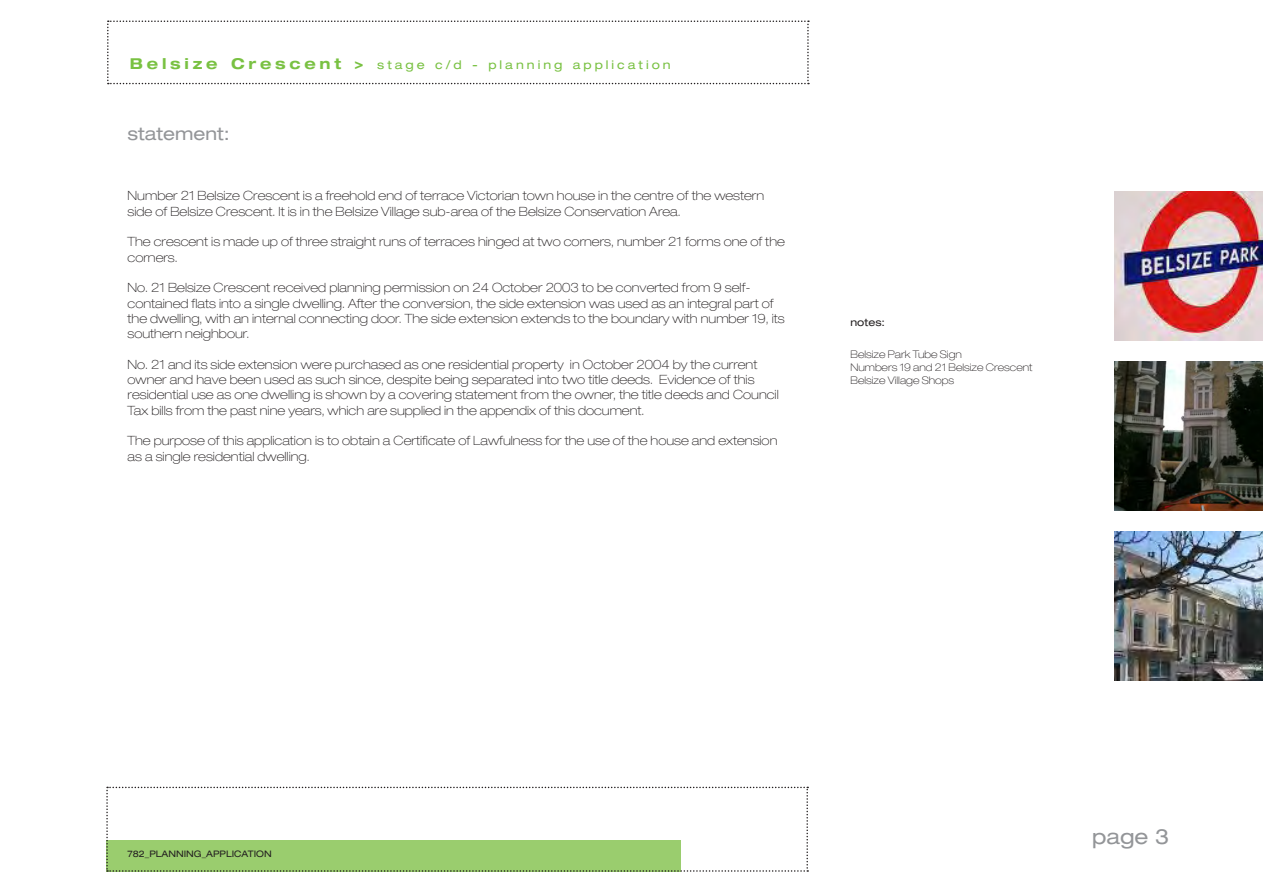
<style>
.page{position:relative;width:1263px;height:893px;background:#fff}
.page>*{position:absolute;margin:0;border:0;box-sizing:border-box;transform-origin:0 0}
.t1{font:expanded 21px "Helvetica Neue LT Std";color:#939598}
.t2{font:expanded 18px "Helvetica Neue LT Std";color:#939598}
.t3{font:100 expanded 12.75px/15.3px "Helvetica Neue LT Std";color:#231f20}
.t4{font:expanded 12px "Helvetica Neue LT Std";letter-spacing:.25em;color:#79c142}
.t5{font:100 expanded 10.5px "Helvetica Neue LT Std";color:#231f20}
.t6{font:expanded 10.5px "Helvetica Neue LT Std";color:#231f20}
.t7{font:expanded 9px "Helvetica Neue LT Std";color:#231f20}
.s1{font-weight:700;font-size:15px}
</style>
<div class="page">
<svg style="left:106px;top:787px;width:702px;height:85px"></svg>
<svg style="left:107px;top:21px;width:702px;height:63px"></svg>
<img style="left:1115px;top:191px;width:148px;height:149px">
<img style="left:1115px;top:531px;width:148px;height:149px">
<img style="left:1115px;top:361px;width:148px;height:149px">
<p class="t4" style="left:130px;top:57px;width:542px"><span class="s1">Belsize Crescent &gt;</span> stage c/d - planning application</p>
<p class="t2" style="left:128px;top:123px;width:104px">statement:</p>
<p class="t3" style="left:128px;top:188px;width:638px">Number 21 Belsize Crescent is a freehold end of terrace Victorian town house in the centre of the western side of Belsize Crescent. It is in the Belsize Village sub-area of the Belsize Conservation Area.</p>
<p class="t3" style="left:128px;top:234px;width:659px">The crescent is made up of three straight runs of terraces hinged at two corners, number 21 forms one of the corners.</p>
<p class="t3" style="left:128px;top:280px;width:659px">No. 21 Belsize Crescent received planning permission on 24 October 2003 to be converted from 9 self&shy;contained flats into a single dwelling. After the conversion, the side extension was used as an integral part of the dwelling, with an internal connecting door. The side extension extends to the boundary with number 19, its southern neighbour.</p>
<p class="t3" style="left:128px;top:356px;width:653px">No. 21 and its side extension were purchased as one residential property in October 2004 by the current owner and have been used as such since, despite being separated into two title deeds. Evidence of this residential use as one dwelling is shown by a covering statement from the owner, the title deeds and Council Tax bills from the past nine years, which are supplied in the appendix of this document.</p>
<p class="t3" style="left:128px;top:433px;width:651px">The purpose of this application is to obtain a Certificate of Lawfulness for the use of the house and extension as a single residential dwelling.</p>
<p class="t6" style="left:850px;top:316px;width:36px">notes:</p>
<p class="t5" style="left:850px;top:348px;width:113px">Belsize Park Tube Sign</p>
<p class="t5" style="left:850px;top:361px;width:183px">Numbers 19 and 21 Belsize Crescent</p>
<p class="t5" style="left:850px;top:374px;width:105px">Belsize Village Shops</p>
<p class="t7" style="left:128px;top:848px;width:146px">782_PLANNING_APPLICATION</p>
<p class="t1" style="left:1092px;top:824px;width:79px">page 3</p>
</div>
